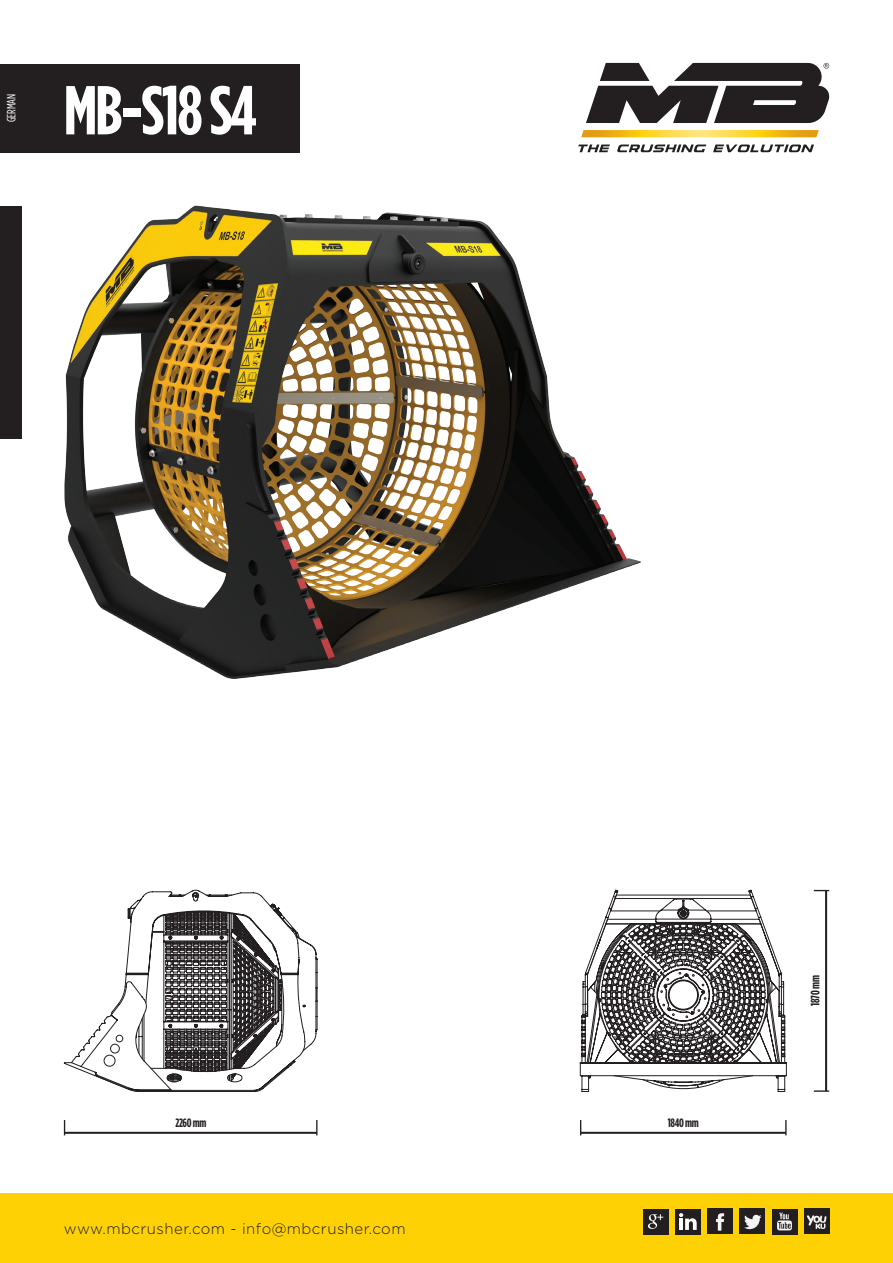
<style>
.page{position:relative;width:893px;height:1263px;background:#fff}
.page>*{position:absolute;margin:0;border:0;box-sizing:border-box;transform-origin:0 0}
.nome_prodotto_bianco{font:700 69px "Gotham Condensed";letter-spacing:-.03em;color:#fff}
.t1{font:300 15px "Gotham";letter-spacing:.03em;color:#231f20}
.t2{font:700 12.15px "Gotham Condensed";letter-spacing:-.025em;color:#231f20}
.t3{font:12px "Gotham Condensed";letter-spacing:-.01em;color:#fff}
</style>
<div class="page">
<div style="left:0;top:1193px;width:893px;height:70px;background:#fed105"></div>
<div style="left:0;top:64px;width:300px;height:88px;background:#231f20"></div>
<div style="left:0;top:206px;width:21px;height:232px;background:#231f20"></div>
<svg style="left:578px;top:145px;width:236px;height:7px"></svg>
<svg style="left:586px;top:63px;width:243px;height:60px"></svg>
<svg style="left:581px;top:130px;width:238px;height:7px;background:#f6c732"></svg>
<svg style="left:708px;top:1209px;width:25px;height:25px"></svg>
<svg style="left:772px;top:1209px;width:25px;height:25px"></svg>
<svg style="left:804px;top:1209px;width:25px;height:25px"></svg>
<svg style="left:740px;top:1209px;width:25px;height:25px"></svg>
<div style="left:643px;top:1209px;width:25px;height:25px;background:#231f20"></div>
<svg style="left:648px;top:1214px;width:15px;height:15px"></svg>
<div style="left:675px;top:1209px;width:25px;height:25px;background:#231f20"></div>
<svg style="left:679px;top:1213px;width:18px;height:17px"></svg>
<hr style="left:65px;top:1132px;width:252px;height:2px;background:#231f20">
<hr style="left:581px;top:1132px;width:205px;height:2px;background:#231f20">
<svg style="left:64px;top:1120px;width:1px;height:15px"></svg>
<svg style="left:316px;top:1120px;width:1px;height:15px"></svg>
<svg style="left:580px;top:1120px;width:1px;height:15px"></svg>
<svg style="left:785px;top:1120px;width:2px;height:15px"></svg>
<svg style="left:814px;top:1090px;width:15px;height:2px"></svg>
<svg style="left:814px;top:890px;width:15px;height:1px"></svg>
<hr style="left:825px;top:891px;width:2px;height:200px;background:#231f20">
<svg style="left:75px;top:890px;width:197px;height:202px"></svg>
<svg style="left:135px;top:903px;width:183px;height:179px"></svg>
<svg style="left:580px;top:889px;width:207px;height:203px"></svg>
<img style="left:64px;top:205px;width:577px;height:474px">
<p class="t3" style="left:5px;top:122px;width:30px;rotate:-90deg">GERMAN</p>
<p class="nome_prodotto_bianco" style="left:64px;top:71px;width:194px">MB-S18 S4</p>
<p class="t2" style="left:175px;top:1116px;width:33px">2260 mm</p>
<p class="t2" style="left:668px;top:1116px;width:33px">1840 mm</p>
<p class="t1" style="left:64px;top:1219px;width:343px">www.mbcrusher.com - info@mbcrusher.com</p>
<p class="t2" style="left:808px;top:1006px;width:32px;rotate:-90deg">1870 mm</p>
</div>
